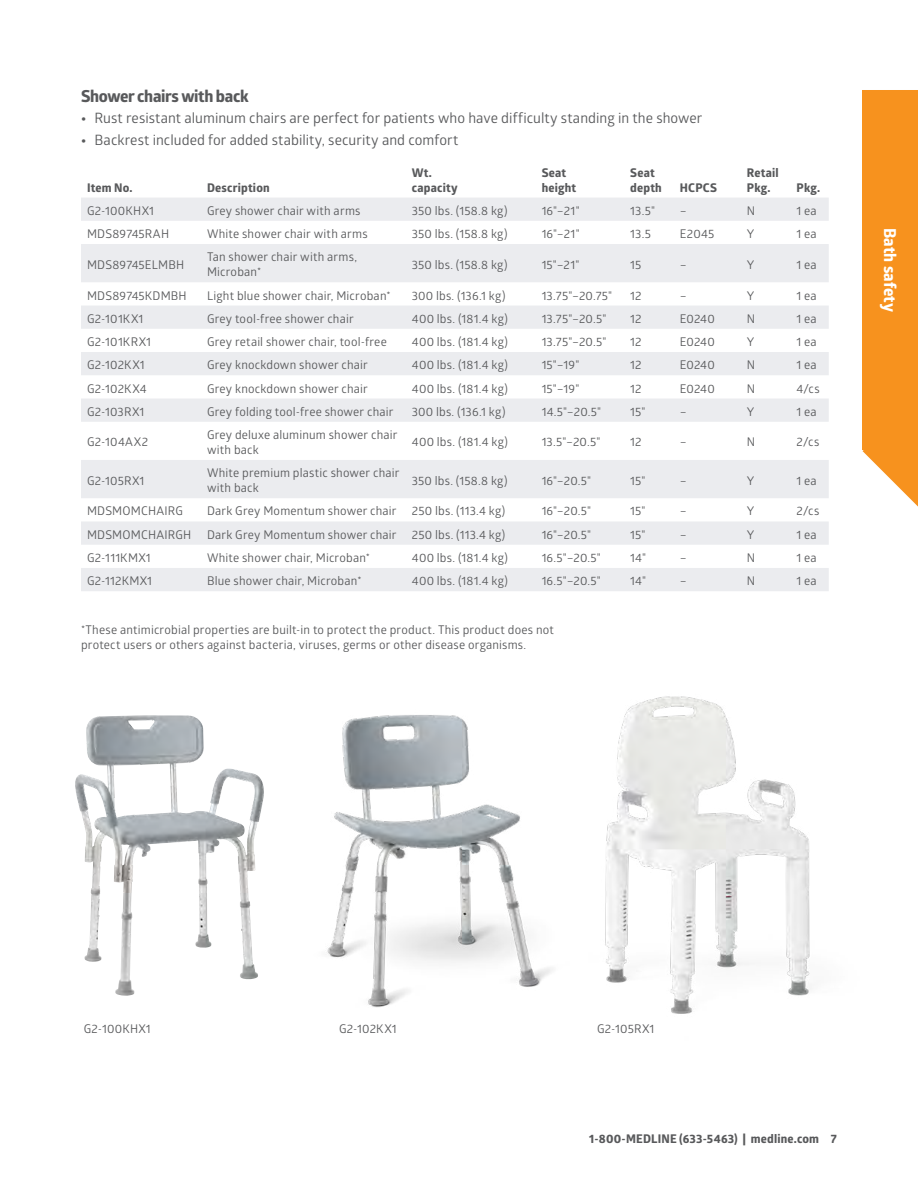
<style>
.page{position:relative;width:918px;height:1188px;background:#fff}
.page>*{position:absolute;margin:0;border:0;box-sizing:border-box;transform-origin:0 0}
.t1{font:800 16.5px "Glober";letter-spacing:-.02em;color:#58595b}
.t2{font:800 16.5px "Glober";letter-spacing:.01em;color:#fff}
.t3{font:14.25px "Glober";letter-spacing:.005em;color:#58595b}
.t4{font:12px/15px "Glober";letter-spacing:.015em;color:#58595b}
.t5{font:800 12px/15px "Glober";letter-spacing:.015em;color:#58595b}
.s1{font-weight:800}
</style>
<div class="page">
<svg style="left:81px;top:198px;width:748px;height:393px;fill:#ebecef"></svg>
<svg style="left:862px;top:450px;width:56px;height:57px"></svg>
<div style="left:862px;top:90px;width:56px;height:360px;background:#f7921e"></div>
<img style="left:75px;top:716px;width:124px;height:280px">
<img style="left:326px;top:715px;width:210px;height:293px">
<img style="left:536px;top:696px;width:275px;height:318px">
<h1 class="t1" style="left:81px;top:84px;width:169px">Shower chairs with back</h1>
<p class="t3" style="left:81px;top:108px;width:623px"><span class="s1">•</span> Rust resistant aluminum chairs are perfect for patients who have difficulty standing in the shower</p>
<p class="t3" style="left:81px;top:130px;width:379px"><span class="s1">•</span> Backrest included for added stability, security and comfort</p>
<p class="t5" style="left:87px;top:180px;width:47px">Item No.</p>
<p class="t5" style="left:207px;top:180px;width:64px">Description</p>
<p class="t5" style="left:412px;top:165px;width:47px">Wt. capacity</p>
<p class="t5" style="left:542px;top:165px;width:36px">Seat height</p>
<p class="t5" style="left:630px;top:165px;width:33px">Seat depth</p>
<p class="t5" style="left:680px;top:180px;width:39px">HCPCS</p>
<p class="t5" style="left:747px;top:165px;width:33px">Retail<br>Pkg.</p>
<p class="t5" style="left:797px;top:180px;width:25px">Pkg.</p>
<p class="t4" style="left:87px;top:202px;width:68px">G2-100KHX1</p>
<p class="t4" style="left:207px;top:202px;width:155px">Grey shower chair with arms</p>
<p class="t4" style="left:412px;top:202px;width:97px">350 lbs. (158.8 kg)</p>
<p class="t4" style="left:542px;top:202px;width:40px">16"–21"</p>
<p class="t4" style="left:630px;top:202px;width:26px">13.5"</p>
<p class="t4" style="left:680px;top:202px;width:9px">–</p>
<p class="t4" style="left:747px;top:202px;width:10px">N</p>
<p class="t4" style="left:797px;top:202px;width:22px">1 ea</p>
<p class="t4" style="left:87px;top:226px;width:84px">MDS89745RAH</p>
<p class="t4" style="left:207px;top:226px;width:162px">White shower chair with arms</p>
<p class="t4" style="left:412px;top:226px;width:97px">350 lbs. (158.8 kg)</p>
<p class="t4" style="left:542px;top:226px;width:40px">16"–21"</p>
<p class="t4" style="left:630px;top:226px;width:22px">13.5</p>
<p class="t4" style="left:680px;top:226px;width:36px">E2045</p>
<p class="t4" style="left:747px;top:226px;width:9px">Y</p>
<p class="t4" style="left:797px;top:226px;width:22px">1 ea</p>
<p class="t4" style="left:87px;top:256px;width:99px">MDS89745ELMBH</p>
<p class="t4" style="left:207px;top:249px;width:152px">Tan shower chair with arms,<br>Microban*</p>
<p class="t4" style="left:412px;top:256px;width:97px">350 lbs. (158.8 kg)</p>
<p class="t4" style="left:542px;top:256px;width:39px">15"–21"</p>
<p class="t4" style="left:630px;top:256px;width:13px">15</p>
<p class="t4" style="left:680px;top:256px;width:9px">–</p>
<p class="t4" style="left:747px;top:256px;width:9px">Y</p>
<p class="t4" style="left:797px;top:256px;width:22px">1 ea</p>
<p class="t4" style="left:87px;top:287px;width:101px">MDS89745KDMBH</p>
<p class="t4" style="left:207px;top:287px;width:185px">Light blue shower chair, Microban*</p>
<p class="t4" style="left:412px;top:287px;width:95px">300 lbs. (136.1 kg)</p>
<p class="t4" style="left:542px;top:287px;width:72px">13.75"–20.75"</p>
<p class="t4" style="left:630px;top:287px;width:13px">12</p>
<p class="t4" style="left:680px;top:287px;width:9px">–</p>
<p class="t4" style="left:747px;top:287px;width:9px">Y</p>
<p class="t4" style="left:797px;top:287px;width:22px">1 ea</p>
<p class="t4" style="left:87px;top:310px;width:58px">G2-101KX1</p>
<p class="t4" style="left:207px;top:310px;width:148px">Grey tool-free shower chair</p>
<p class="t4" style="left:412px;top:310px;width:98px">400 lbs. (181.4 kg)</p>
<p class="t4" style="left:542px;top:310px;width:66px">13.75"–20.5"</p>
<p class="t4" style="left:630px;top:310px;width:13px">12</p>
<p class="t4" style="left:680px;top:310px;width:37px">E0240</p>
<p class="t4" style="left:747px;top:310px;width:10px">N</p>
<p class="t4" style="left:797px;top:310px;width:22px">1 ea</p>
<p class="t4" style="left:87px;top:334px;width:66px">G2-101KRX1</p>
<p class="t4" style="left:207px;top:334px;width:181px">Grey retail shower chair, tool-free</p>
<p class="t4" style="left:412px;top:334px;width:98px">400 lbs. (181.4 kg)</p>
<p class="t4" style="left:542px;top:334px;width:66px">13.75"–20.5"</p>
<p class="t4" style="left:630px;top:334px;width:13px">12</p>
<p class="t4" style="left:680px;top:334px;width:37px">E0240</p>
<p class="t4" style="left:747px;top:334px;width:9px">Y</p>
<p class="t4" style="left:797px;top:334px;width:22px">1 ea</p>
<p class="t4" style="left:87px;top:357px;width:59px">G2-102KX1</p>
<p class="t4" style="left:207px;top:357px;width:162px">Grey knockdown shower chair</p>
<p class="t4" style="left:412px;top:357px;width:98px">400 lbs. (181.4 kg)</p>
<p class="t4" style="left:542px;top:357px;width:39px">15"–19"</p>
<p class="t4" style="left:630px;top:357px;width:13px">12</p>
<p class="t4" style="left:680px;top:357px;width:37px">E0240</p>
<p class="t4" style="left:747px;top:357px;width:10px">N</p>
<p class="t4" style="left:797px;top:357px;width:22px">1 ea</p>
<p class="t4" style="left:87px;top:380px;width:61px">G2-102KX4</p>
<p class="t4" style="left:207px;top:380px;width:162px">Grey knockdown shower chair</p>
<p class="t4" style="left:412px;top:380px;width:98px">400 lbs. (181.4 kg)</p>
<p class="t4" style="left:542px;top:380px;width:39px">15"–19"</p>
<p class="t4" style="left:630px;top:380px;width:13px">12</p>
<p class="t4" style="left:680px;top:380px;width:37px">E0240</p>
<p class="t4" style="left:747px;top:380px;width:10px">N</p>
<p class="t4" style="left:797px;top:380px;width:25px">4/cs</p>
<p class="t4" style="left:87px;top:403px;width:59px">G2-103RX1</p>
<p class="t4" style="left:207px;top:403px;width:188px">Grey folding tool-free shower chair</p>
<p class="t4" style="left:412px;top:403px;width:95px">300 lbs. (136.1 kg)</p>
<p class="t4" style="left:542px;top:403px;width:61px">14.5"–20.5"</p>
<p class="t4" style="left:630px;top:403px;width:17px">15"</p>
<p class="t4" style="left:680px;top:403px;width:9px">–</p>
<p class="t4" style="left:747px;top:403px;width:9px">Y</p>
<p class="t4" style="left:797px;top:403px;width:22px">1 ea</p>
<p class="t4" style="left:87px;top:434px;width:63px">G2-104AX2</p>
<p class="t4" style="left:207px;top:427px;width:192px">Grey deluxe aluminum shower chair with back</p>
<p class="t4" style="left:412px;top:434px;width:98px">400 lbs. (181.4 kg)</p>
<p class="t4" style="left:542px;top:434px;width:60px">13.5"–20.5"</p>
<p class="t4" style="left:630px;top:434px;width:13px">12</p>
<p class="t4" style="left:680px;top:434px;width:9px">–</p>
<p class="t4" style="left:747px;top:434px;width:10px">N</p>
<p class="t4" style="left:797px;top:434px;width:24px">2/cs</p>
<p class="t4" style="left:87px;top:472px;width:59px">G2-105RX1</p>
<p class="t4" style="left:207px;top:465px;width:194px">White premium plastic shower chair with back</p>
<p class="t4" style="left:412px;top:472px;width:97px">350 lbs. (158.8 kg)</p>
<p class="t4" style="left:542px;top:472px;width:51px">16"–20.5"</p>
<p class="t4" style="left:630px;top:472px;width:17px">15"</p>
<p class="t4" style="left:680px;top:472px;width:9px">–</p>
<p class="t4" style="left:747px;top:472px;width:9px">Y</p>
<p class="t4" style="left:797px;top:472px;width:22px">1 ea</p>
<p class="t4" style="left:87px;top:503px;width:98px">MDSMOMCHAIRG</p>
<p class="t4" style="left:207px;top:503px;width:191px">Dark Grey Momentum shower chair</p>
<p class="t4" style="left:412px;top:503px;width:95px">250 lbs. (113.4 kg)</p>
<p class="t4" style="left:542px;top:503px;width:51px">16"–20.5"</p>
<p class="t4" style="left:630px;top:503px;width:17px">15"</p>
<p class="t4" style="left:680px;top:503px;width:9px">–</p>
<p class="t4" style="left:747px;top:503px;width:9px">Y</p>
<p class="t4" style="left:797px;top:503px;width:24px">2/cs</p>
<p class="t4" style="left:87px;top:526px;width:106px">MDSMOMCHAIRGH</p>
<p class="t4" style="left:207px;top:526px;width:191px">Dark Grey Momentum shower chair</p>
<p class="t4" style="left:412px;top:526px;width:95px">250 lbs. (113.4 kg)</p>
<p class="t4" style="left:542px;top:526px;width:51px">16"–20.5"</p>
<p class="t4" style="left:630px;top:526px;width:17px">15"</p>
<p class="t4" style="left:680px;top:526px;width:9px">–</p>
<p class="t4" style="left:747px;top:526px;width:9px">Y</p>
<p class="t4" style="left:797px;top:526px;width:22px">1 ea</p>
<p class="t4" style="left:87px;top:550px;width:65px">G2-111KMX1</p>
<p class="t4" style="left:207px;top:550px;width:165px">White shower chair, Microban*</p>
<p class="t4" style="left:412px;top:550px;width:98px">400 lbs. (181.4 kg)</p>
<p class="t4" style="left:542px;top:550px;width:61px">16.5"–20.5"</p>
<p class="t4" style="left:630px;top:550px;width:17px">14"</p>
<p class="t4" style="left:680px;top:550px;width:9px">–</p>
<p class="t4" style="left:747px;top:550px;width:10px">N</p>
<p class="t4" style="left:797px;top:550px;width:22px">1 ea</p>
<p class="t4" style="left:87px;top:573px;width:67px">G2-112KMX1</p>
<p class="t4" style="left:207px;top:573px;width:156px">Blue shower chair, Microban*</p>
<p class="t4" style="left:412px;top:573px;width:98px">400 lbs. (181.4 kg)</p>
<p class="t4" style="left:542px;top:573px;width:61px">16.5"–20.5"</p>
<p class="t4" style="left:630px;top:573px;width:17px">14"</p>
<p class="t4" style="left:680px;top:573px;width:9px">–</p>
<p class="t4" style="left:747px;top:573px;width:10px">N</p>
<p class="t4" style="left:797px;top:573px;width:22px">1 ea</p>
<p class="t4" style="left:81px;top:622px;width:474px">*These antimicrobial properties are built-in to protect the product. This product does not protect users or others against bacteria, viruses, germs or other disease organisms.</p>
<h1 class="t2" style="left:902px;top:228px;width:86px;rotate:90deg">Bath safety</h1>
<p class="t4" style="left:84px;top:1020px;width:68px">G2-100KHX1</p>
<p class="t4" style="left:339px;top:1020px;width:59px">G2-102KX1</p>
<p class="t4" style="left:597px;top:1020px;width:59px">G2-105RX1</p>
<p class="t5" style="left:589px;top:1132px;width:249px">1-800-MEDLINE (633-5463) | medline.com 7</p>
</div>
